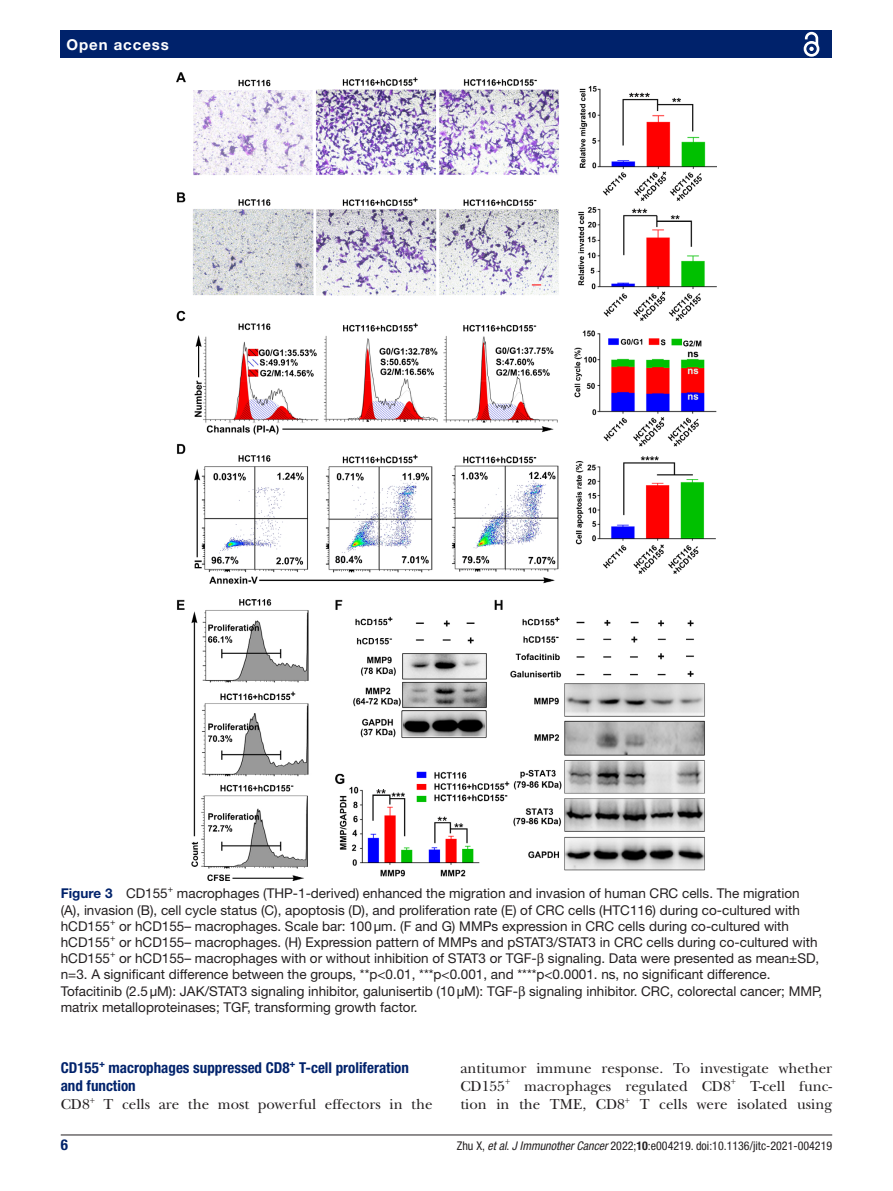
<style>
.page{position:relative;width:893px;height:1191px;background:#fff}
.page>*{position:absolute;margin:0;border:0;box-sizing:border-box;transform-origin:0 0}
.t1{font:15px/18.3px "New Baskerville";color:#231f20}
.t2{font:700 condensed 15px "Helvetica Neue LT Std";color:#00226b}
.t3{font:700 15px "Helvetica Neue LT Std";letter-spacing:.065em;color:#fff}
.t4{font:13.5px/16.2px "Helvetica Neue LT Std";color:#231f20}
.t5{font:700 13.5px "Helvetica Neue LT Std";color:#00226b}
.t6{font:condensed 12px "Helvetica Neue LT Std";color:#231f20}
.t7{font:9.9px "New Baskerville";color:#231f20}
.t8{font:700 condensed 9.9px "Helvetica Neue LT Std";color:#00226b}
.t9{font:9px "Helvetica Neue LT Std";color:#231f20}
.s1{font-weight:400;color:#231f20}
.s2{font-style:italic}
.s3{font-weight:700}
</style>
<div class="page">
<hr style="left:61px;top:1134px;width:771px;height:1px;background:#231f20">
<div style="left:61px;top:31px;width:771px;height:27px;background:#00226b"></div>
<svg style="left:803px;top:31px;width:17px;height:26px"></svg>
<img style="left:176px;top:73px;width:540px;height:807px">
<p class="t3" style="left:66px;top:35px;width:104px">Open access</p>
<p class="t5" style="left:61px;top:885px;width:109px">Figure 3 <span class="s1">CD155</span></p>
<p class="t9" style="left:168px;top:883px;width:7px">+</p>
<p class="t4" style="left:61px;top:885px;width:741px;text-align:justify;text-indent:116px">macrophages (THP-1-derived) enhanced the migration and invasion of human CRC cells. The migration (A), invasion (B), cell cycle status (C), apoptosis (D), and proliferation rate (E) of CRC cells (HTC116) during co-cultured with hCD155</p>
<p class="t9" style="left:110px;top:916px;width:7px">+</p>
<p class="t4" style="left:61px;top:917px;width:758px;text-indent:58px">or hCD155– macrophages. Scale bar: 100µm. (F and G) MMPs expression in CRC cells during co-cultured with hCD155<sup>+</sup> or hCD155– macrophages. (H) Expression pattern of MMPs and pSTAT3/STAT3 in CRC cells during co-cultured with hCD155</p>
<p class="t9" style="left:110px;top:948px;width:7px">+</p>
<p class="t4" style="left:61px;top:950px;width:763px;text-indent:58px">or hCD155– macrophages with or without inhibition of STAT3 or TGF- signaling. Data were presented as mean±SD, n=3. A significant difference between the groups, **p&lt;0.01, ***p&lt;0.001, and ****p&lt;0.0001. ns, no significant difference.<br>Tofacitinib (2.5µM): JAK/STAT3 signaling inhibitor, galunisertib (10µM): TGF- signaling inhibitor. CRC, colorectal cancer; MMP, matrix metalloproteinases; TGF, transforming growth factor.</p>
<p class="t2" style="left:61px;top:1059px;width:40px">CD155</p>
<p class="t8" style="left:99px;top:1057px;width:7px">+</p>
<p class="t2" style="left:109px;top:1059px;width:182px">macrophages suppressed CD8</p>
<p class="t8" style="left:290px;top:1057px;width:7px">+</p>
<p class="t2" style="left:299px;top:1059px;width:111px">T-cell proliferation</p>
<p class="t2" style="left:61px;top:1077px;width:76px">and function</p>
<p class="t1" style="left:61px;top:1095px;width:31px">CD8</p>
<p class="t7" style="left:90px;top:1093px;width:7px">+</p>
<p class="t1" style="left:104px;top:1095px;width:330px">T cells are the most powerful effectors in the</p>
<p class="t1" style="left:460px;top:1059px;width:373px">antitumor immune response. To investigate whether<br>CD155</p>
<p class="t7" style="left:505px;top:1075px;width:7px">+</p>
<p class="t1" style="left:524px;top:1077px;width:208px">macrophages regulated CD8</p>
<p class="t7" style="left:731px;top:1075px;width:7px">+</p>
<p class="t1" style="left:750px;top:1077px;width:84px">T-cell func-</p>
<p class="t1" style="left:460px;top:1095px;width:166px">tion in the TME, CD8</p>
<p class="t7" style="left:625px;top:1093px;width:7px">+</p>
<p class="t1" style="left:640px;top:1095px;width:194px">T cells were isolated using</p>
<p class="t2" style="left:61px;top:1135px;width:9px">6</p>
<p class="t6" style="left:457px;top:1138px;width:377px">Zhu X, <span class="s2">et al</span>. <span class="s2">J Immunother Cancer</span> 2022;<span class="s3">10</span>:e004219. doi:10.1136/jitc-2021-004219</p>
</div>
